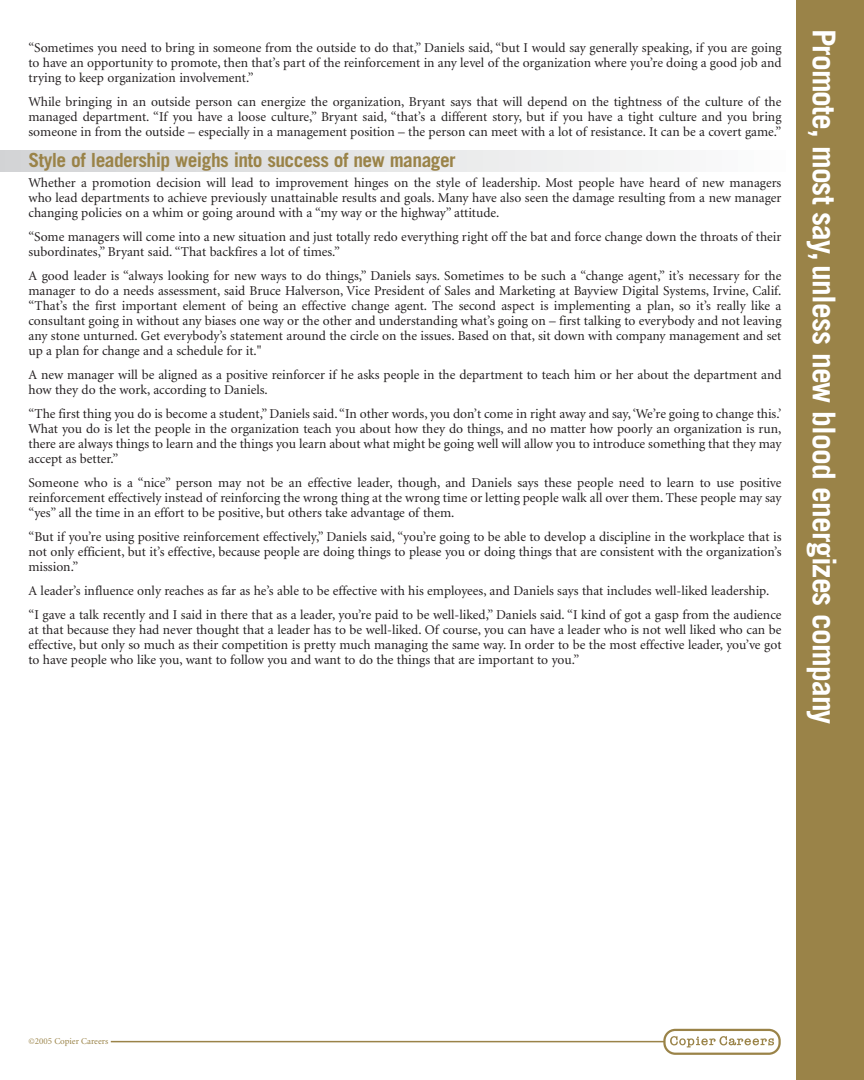
<style>
.page{position:relative;width:864px;height:1080px;background:#fff}
.page>*{position:absolute;margin:0;border:0;box-sizing:border-box;transform-origin:0 0}
.t1{font:700 31.5px "Trade Gothic";letter-spacing:-.03em;color:#fff}
.t2{font:700 19.5px "Trade Gothic";letter-spacing:-.03em;color:#9a8348}
.t3{font:13.5px/15px "Minion";color:#231f20;text-align:justify}
.t4{font:9px "Minion";color:#9a8348}
</style>
<div class="page">
<div style="left:0;top:150px;width:796px;height:22px;background:linear-gradient(to right,#d2d3d5,#fcfdfd)"></div>
<hr style="left:111px;top:1041px;width:578px;height:1px;background:#9a8348">
<div style="left:663px;top:1029px;width:118px;height:26px;background:#fff;border:2px solid #9a8348;border-radius:11px"></div>
<svg style="left:670px;top:1036px;width:104px;height:12px"></svg>
<div style="left:796px;top:0;width:68px;height:1080px;background:#9a8348"></div>
<p class="t3" style="left:28px;top:41px;width:755px">“Sometimes you need to bring in someone from the outside to do that,” Daniels said, “but I would say generally speaking, if you are going to have an opportunity to promote, then that’s part of the reinforcement in any level of the organization where you’re doing a good job and trying to keep organization involvement.”</p>
<p class="t3" style="left:28px;top:95px;width:755px">While bringing in an outside person can energize the organization, Bryant says that will depend on the tightness of the culture of the managed department. “If you have a loose culture,” Bryant said, “that’s a different story, but if you have a tight culture and you bring someone in from the outside – especially in a management position – the person can meet with a lot of resistance. It can be a covert game.”</p>
<h2 class="t2" style="left:28px;top:153px;width:429px">Style of leadership weighs into success of new manager</h2>
<p class="t3" style="left:28px;top:176px;width:754px">Whether a promotion decision will lead to improvement hinges on the style of leadership. Most people have heard of new managers who lead departments to achieve previously unattainable results and goals. Many have also seen the damage resulting from a new manager changing policies on a whim or going around with a “my way or the highway” attitude.</p>
<p class="t3" style="left:28px;top:230px;width:754px">“Some managers will come into a new situation and just totally redo everything right off the bat and force change down the throats of their subordinates,” Bryant said. “That backfires a lot of times.”</p>
<p class="t3" style="left:28px;top:269px;width:755px">A good leader is “always looking for new ways to do things,” Daniels says. Sometimes to be such a “change agent,” it’s necessary for the manager to do a needs assessment, said Bruce Halverson, Vice President of Sales and Marketing at Bayview Digital Systems, Irvine, Calif. “That’s the first important element of being an effective change agent. The second aspect is implementing a plan, so it’s really like a consultant going in without any biases one way or the other and understanding what’s going on – first talking to everybody and not leaving any stone unturned. Get everybody’s statement around the circle on the issues. Based on that, sit down with company management and set up a plan for change and a schedule for it."</p>
<p class="t3" style="left:28px;top:368px;width:755px">A new manager will be aligned as a positive reinforcer if he asks people in the department to teach him or her about the department and how they do the work, according to Daniels.</p>
<p class="t3" style="left:28px;top:407px;width:755px">“The first thing you do is become a student,” Daniels said. “In other words, you don’t come in right away and say, ‘We’re going to change this.’ What you do is let the people in the organization teach you about how they do things, and no matter how poorly an organization is run, there are always things to learn and the things you learn about what might be going well will allow you to introduce something that they may accept as better.”</p>
<p class="t3" style="left:28px;top:476px;width:755px">Someone who is a “nice” person may not be an effective leader, though, and Daniels says these people need to learn to use positive reinforcement effectively instead of reinforcing the wrong thing at the wrong time or letting people walk all over them. These people may say “yes” all the time in an effort to be positive, but others take advantage of them.</p>
<p class="t3" style="left:28px;top:530px;width:755px">“But if you’re using positive reinforcement effectively,” Daniels said, “you’re going to be able to develop a discipline in the workplace that is not only efficient, but it’s effective, because people are doing things to please you or doing things that are consistent with the organization’s mission.”</p>
<p class="t3" style="left:28px;top:579px;width:755px;line-height:24px">A leader’s influence only reaches as far as he’s able to be effective with his employees, and Daniels says that includes well-liked leadership. “I gave a talk recently and I said in there that as a leader, you’re paid to be well-liked,” Daniels said. “I kind of got a gasp from the audience</p>
<p class="t3" style="left:28px;top:623px;width:755px">at that because they had never thought that a leader has to be well-liked. Of course, you can have a leader who is not well liked who can be effective, but only so much as their competition is pretty much managing the same way. In order to be the most effective leader, you’ve got to have people who like you, want to follow you and want to do the things that are important to you.”</p>
<h1 class="t1" style="left:836px;top:28px;width:697px;rotate:90deg">Promote, most say, unless new blood energizes company</h1>
<p class="t4" style="left:28px;top:1037px;width:81px">©2005 Copier Careers</p>
</div>
